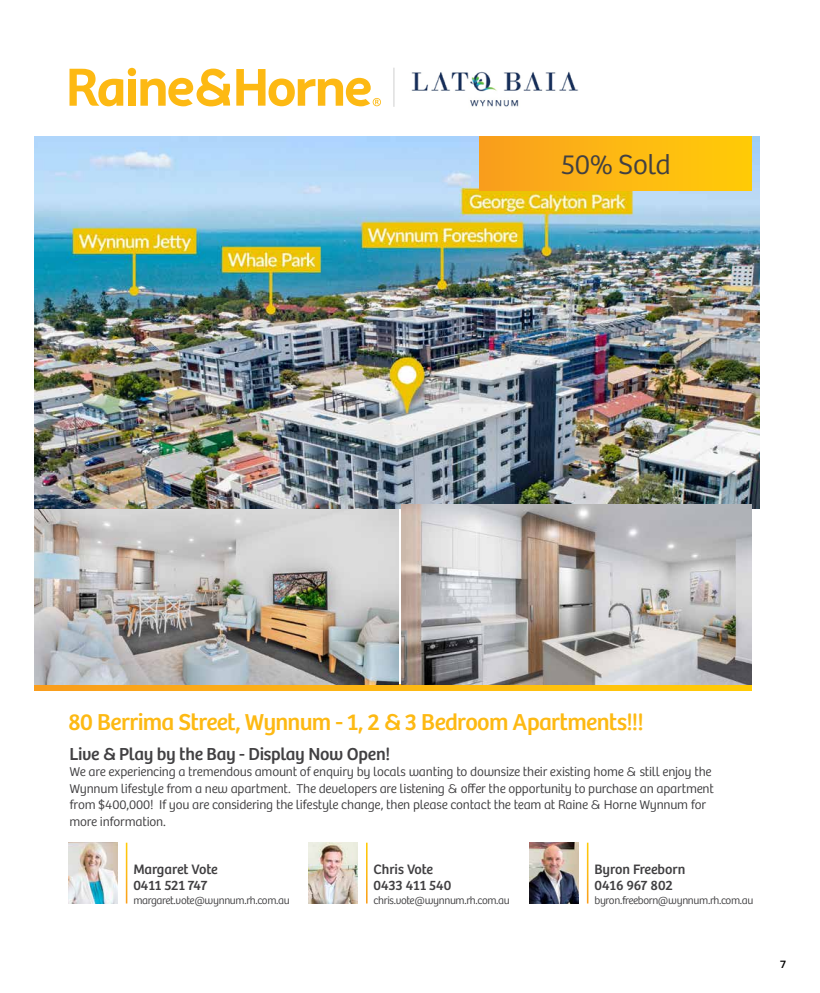
<style>
.page{position:relative;width:820px;height:993px;background:#fff}
.page>*{position:absolute;margin:0;border:0;box-sizing:border-box;transform-origin:0 0}
.t1{font:300 28.7px "Raine&Horne";letter-spacing:-.015em;color:#414042}
.t2{font:23.9px "Raine&Horne";letter-spacing:-.025em;color:#fdb913}
.t3{font:18px "Raine&Horne";letter-spacing:-.015em;color:#414042}
.t4{font:14.1px/15.7px "Raine&Horne";color:#414042}
.t5{font:300 13.2px/16.6px "Raine&Horne";letter-spacing:-.015em;color:#414042}
.t6{font:300 11.1px "Raine&Horne";letter-spacing:-.03em;color:#414042}
.t7{font:600 11px "Proxima Nova";color:#000}
</style>
<div class="page">
<img style="left:411px;top:71px;width:167px;height:36px">
<svg style="left:34px;top:683px;width:717px;height:7px;background:#e3b13c"></svg>
<img style="left:68px;top:842px;width:49px;height:61px">
<div style="left:128px;top:68px;width:8px;height:8px;background:#fdb913;border-radius:50%"></div>
<svg style="left:69px;top:69px;width:54px;height:37px"></svg>
<div style="left:128px;top:79px;width:7px;height:27px;background:#fdb913"></div>
<svg style="left:140px;top:69px;width:241px;height:37px"></svg>
<img style="left:34px;top:508px;width:364px;height:175px">
<img style="left:34px;top:137px;width:725px;height:371px">
<img style="left:401px;top:504px;width:350px;height:179px">
<hr style="left:393px;top:68px;width:1px;height:39px;background:#000">
<img style="left:308px;top:842px;width:49px;height:61px">
<img style="left:529px;top:842px;width:49px;height:61px">
<div style="left:480px;top:137px;width:271px;height:53px;background:linear-gradient(to right,#f99f1e,#ffcd08)"></div>
<h1 class="t1" style="left:561px;top:148px;width:111px">50% Sold</h1>
<h2 class="t2" style="left:68px;top:707px;width:577px">80 Berrima Street, Wynnum - 1, 2 &amp; 3 Bedroom Apartments!!!</h2>
<h3 class="t3" style="left:69px;top:742px;width:322px">Live &amp; Play by the Bay - Display Now Open!</h3>
<p class="t5" style="left:69px;top:763px;width:645px">We are experiencing a tremendous amount of enquiry by locals wanting to downsize their existing home &amp; still enjoy the Wynnum lifestyle from a new apartment. The developers are listening &amp; offer the opportunity to purchase an apartment from $400,000! If you are considering the lifestyle change, then please contact the team at Raine &amp; Horne Wynnum for more information.</p>
<p class="t4" style="left:133px;top:861px;width:86px">Margaret Vote<br>0411 521 747</p>
<p class="t6" style="left:133px;top:893px;width:158px">margaret.vote@wynnum.rh.com.au</p>
<p class="t4" style="left:373px;top:861px;width:79px">Chris Vote<br>0433 411 540</p>
<p class="t6" style="left:373px;top:893px;width:138px">chris.vote@wynnum.rh.com.au</p>
<p class="t4" style="left:594px;top:861px;width:92px">Byron Freeborn<br>0416 967 802</p>
<p class="t6" style="left:594px;top:893px;width:160px">byron.freeborn@wynnum.rh.com.au</p>
<p class="t7" style="left:779px;top:957px;width:7px">7</p>
</div>
